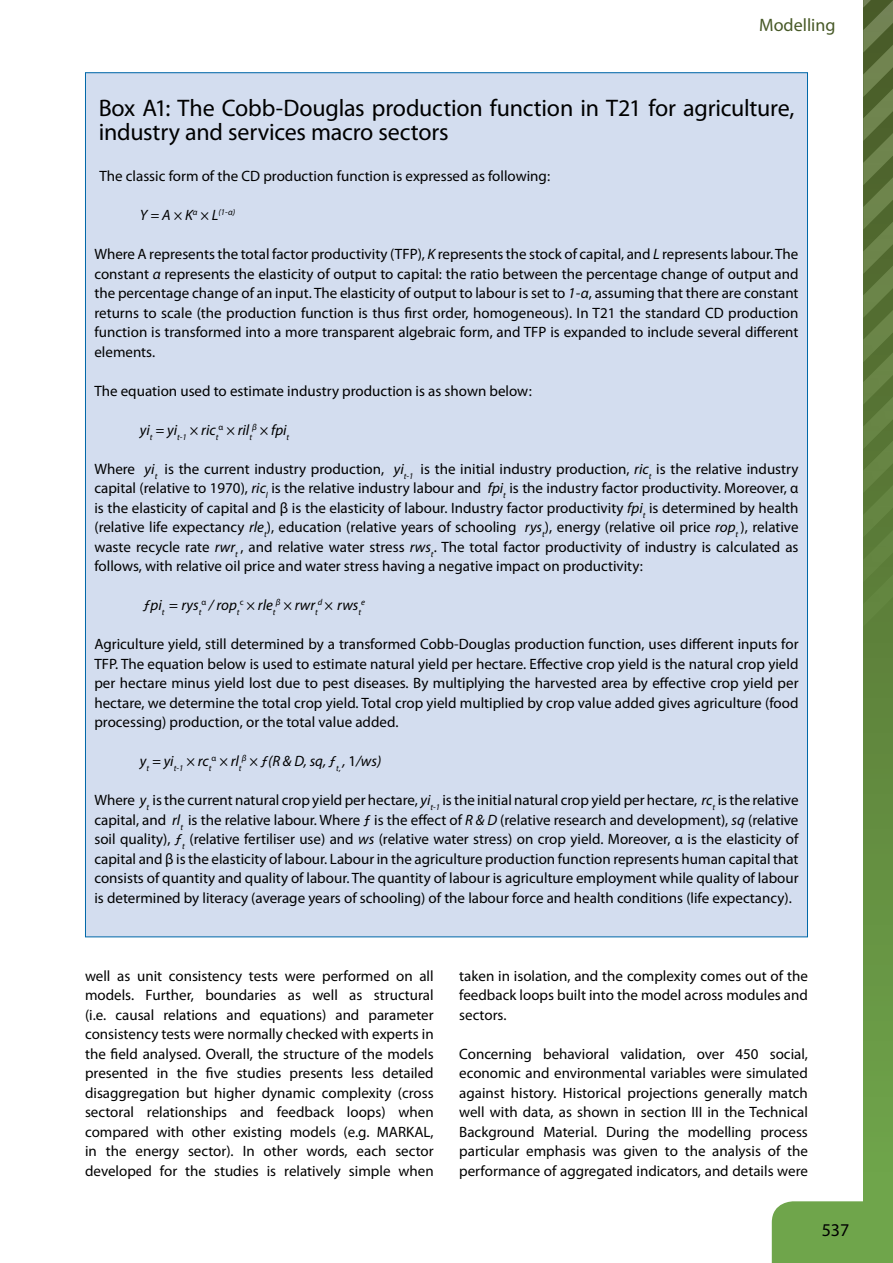
<style>
.page{position:relative;width:893px;height:1263px;background:#fff}
.page>*{position:absolute;margin:0;border:0;box-sizing:border-box;transform-origin:0 0}
.t1{font:24px/24px "Myriad Pro";letter-spacing:-.01em;color:#000}
.t2{font:18px "Myriad Pro";color:#475927}
.t3{font:18px "Myriad Pro";color:#000}
.t4{font:15px/19.5px "Myriad Pro";color:#000;text-align:justify}
.t5{font:italic 15px "Myriad Pro";color:#000}
.t6{font:italic 8.7px "Myriad Pro";color:#000}
.s1{font-style:italic}
.s2{font-style:normal}
</style>
<div class="page">
<div style="left:772px;top:1201px;width:91px;height:62px;background:#6fa54b"></div>
<svg style="left:863px;top:627px;width:30px;height:636px;background:#679543"></svg>
<div style="left:85px;top:73px;width:722px;height:864px;background:#d3ddef"></div>
<svg style="left:863px;top:0;width:30px;height:627px;background:#5e783c"></svg>
<p class="t2" style="left:759px;top:13px;width:78px">Modelling</p>
<h1 class="t1" style="left:99px;top:95px;width:697px">Box A1: The Cobb-Douglas production function in T21 for agriculture, industry and services macro sectors</h1>
<p class="t4" style="left:100px;top:166px;width:452px">The classic form of the CD production function is expressed as following:</p>
<p class="t5" style="left:140px;top:206px;width:97px">Y = A × K<sup>α</sup> × L<sup>(1-α)</sup></p>
<p class="t4" style="left:94px;top:244px;width:706px">Where A represents the total factor productivity (TFP), <span class="s1">K</span> represents the stock of capital, and <span class="s1">L</span> represents labour. The constant <span class="s1">α</span> represents the elasticity of output to capital: the ratio between the percentage change of output and the percentage change of an input. The elasticity of output to labour is set to <span class="s1">1-α</span>, assuming that there are constant returns to scale (the production function is thus first order, homogeneous). In T21 the standard CD production function is transformed into a more transparent algebraic form, and TFP is expanded to include several different elements.</p>
<p class="t4" style="left:94px;top:381px;width:439px">The equation used to estimate industry production is as shown below:</p>
<p class="t5" style="left:140px;top:420px;width:151px">yi<sub>t</sub> = yi<sub>t-1</sub> × ric<sub>t</sub><sup>α</sup> × ril<sub>t</sub><sup>β</sup> × fpi<sub>t</sub></p>
<p class="t4" style="left:94px;top:459px;width:706px">Where <span class="s1">yi</span><sub>t</sub> is the current industry production, <span class="s1">yi</span><sub>t-1</sub> is the initial industry production, <span class="s1">ric</span><sub>t</sub> is the relative industry capital (relative to 1970), <span class="s1">ric</span><sub>l</sub> is the relative industry labour and <span class="s1">fpi</span><sub>t</sub> is the industry factor productivity. Moreover, α is the elasticity of capital and β is the elasticity of labour. Industry factor productivity <span class="s1">fpi</span><sub>t</sub> is determined by health (relative life expectancy <span class="s1">rle</span><sub>t</sub>), education (relative years of schooling <span class="s1">rys</span><sub>t</sub>), energy (relative oil price <span class="s1">rop</span><sub>t</sub> ), relative waste recycle rate <span class="s1">rwr</span><sub>t</sub> , and relative water stress <span class="s1">rws</span><sub>t</sub>. The total factor productivity of industry is calculated as follows, with relative oil price and water stress having a negative impact on productivity:</p>
<p class="t5" style="left:143px;top:596px;width:220px">ƒpi<sub>t</sub> <span class="s2">=</span> rys<sub>t</sub><sup>α</sup> / rop<sub>t</sub><sup>c</sup> × rle<sub>t</sub><sup>β</sup> × rwr<sub>t</sub><sup>d</sup> × rws<sub>t</sub></p>
<p class="t6" style="left:361px;top:597px;width:5px">e</p>
<p class="t4" style="left:94px;top:634px;width:706px">Agriculture yield, still determined by a transformed Cobb-Douglas production function, uses different inputs for TFP. The equation below is used to estimate natural yield per hectare. Effective crop yield is the natural crop yield per hectare minus yield lost due to pest diseases. By multiplying the harvested area by effective crop yield per hectare, we determine the total crop yield. Total crop yield multiplied by crop value added gives agriculture (food processing) production, or the total value added.</p>
<p class="t5" style="left:140px;top:752px;width:243px">y<sub>t</sub> = yi<sub>t-1</sub> × rc<sub>t</sub><sup>α</sup> × rl<sub>t</sub><sup>β</sup> × ƒ(R &amp; D, sq, ƒ<sub>t,</sub> , <span class="s2">1</span>/ws)</p>
<p class="t4" style="left:94px;top:790px;width:706px">Where <span class="s1">y</span><sub>t</sub> is the current natural crop yield per hectare, <span class="s1">yi</span><sub>t-1</sub> is the initial natural crop yield per hectare, <span class="s1">rc</span><sub>t</sub> is the relative capital, and <span class="s1">rl</span><sub>t</sub> is the relative labour. Where ƒ is the effect of <span class="s1">R &amp; D</span> (relative research and development), <span class="s1">sq</span> (relative soil quality), <span class="s1">ƒ</span><sub>t</sub> (relative fertiliser use) and <span class="s1">ws</span> (relative water stress) on crop yield. Moreover, α is the elasticity of capital and β is the elasticity of labour. Labour in the agriculture production function represents human capital that consists of quantity and quality of labour. The quantity of labour is agriculture employment while quality of labour is determined by literacy (average years of schooling) of the labour force and health conditions (life expectancy).</p>
<p class="t4" style="left:85px;top:966px;width:350px">well as unit consistency tests were performed on all models. Further, boundaries as well as structural (i.e. causal relations and equations) and parameter consistency tests were normally checked with experts in the field analysed. Overall, the structure of the models presented in the five studies presents less detailed disaggregation but higher dynamic complexity (cross sectoral relationships and feedback loops) when compared with other existing models (e.g. MARKAL, in the energy sector). In other words, each sector developed for the studies is relatively simple when</p>
<p class="t4" style="left:459px;top:966px;width:350px">taken in isolation, and the complexity comes out of the feedback loops built into the model across modules and sectors.</p>
<p class="t4" style="left:459px;top:1044px;width:350px">Concerning behavioral validation, over 450 social, economic and environmental variables were simulated against history. Historical projections generally match well with data, as shown in section III in the Technical Background Material. During the modelling process particular emphasis was given to the analysis of the performance of aggregated indicators, and details were</p>
<p class="t3" style="left:822px;top:1219px;width:29px">537</p>
</div>
